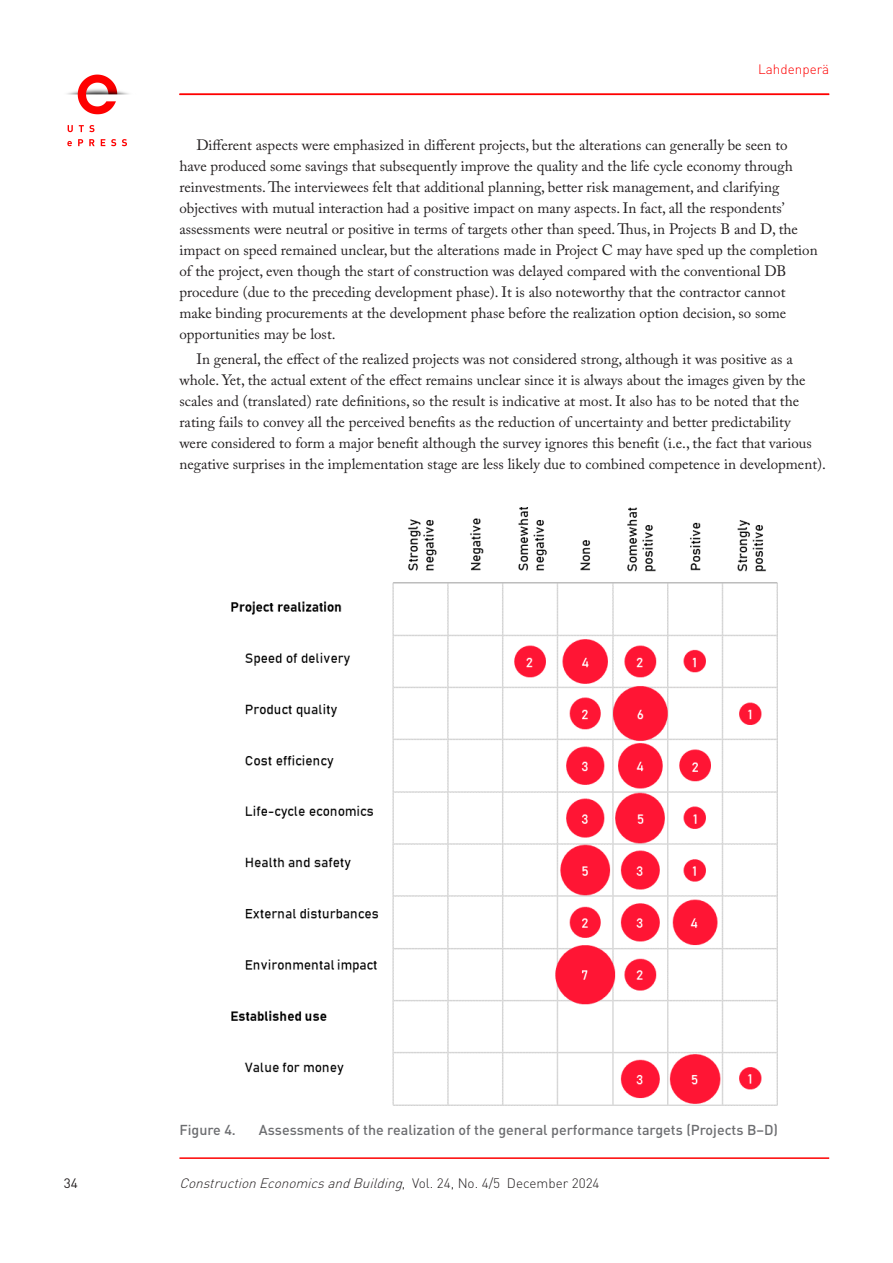
<style>
.page{position:relative;width:893px;height:1263px;background:#fff}
.page>*{position:absolute;margin:0;border:0;box-sizing:border-box;transform-origin:0 0}
.t1{font:15px/21px "Adobe Caslon Pro";color:#231f20}
.t2{font:500 14.25px "DIN";color:#6c6d70}
.t3{font:italic 300 13.5px "DIN Pro";color:#231f20}
.t4{font:300 13.5px "DIN Pro";color:#fe0000}
.t5{font:13.5px "DIN Pro";color:#231f20}
.s1{font-style:normal}
</style>
<div class="page">
<img style="left:231px;top:508px;width:547px;height:597px">
<img style="left:67px;top:74px;width:62px;height:73px">
<hr style="left:179px;top:94px;width:650px;height:1px;background:#fe0000">
<hr style="left:179px;top:1157px;width:650px;height:2px;background:#fe0000">
<p class="t4" style="left:758px;top:60px;width:73px">Lahdenperä</p>
<p class="t1" style="left:179px;top:134px;width:640px;text-indent:17px">Different aspects were emphasized in different projects, but the alterations can generally be seen to have produced some savings that subsequently improve the quality and the life cycle economy through reinvestments. The interviewees felt that additional planning, better risk management, and clarifying objectives with mutual interaction had a positive impact on many aspects. In fact, all the respondents’ assessments were neutral or positive in terms of targets other than speed. Thus, in Projects B and D, the impact on speed remained unclear, but the alterations made in Project C may have sped up the completion of the project, even though the start of construction was delayed compared with the conventional DB procedure (due to the preceding development phase). It is also noteworthy that the contractor cannot make binding procurements at the development phase before the realization option decision, so some opportunities may be lost.</p>
<p class="t1" style="left:179px;top:349px;width:648px;text-indent:17px">In general, the effect of the realized projects was not considered strong, although it was positive as a whole. Yet, the actual extent of the effect remains unclear since it is always about the images given by the scales and (translated) rate definitions, so the result is indicative at most. It also has to be noted that the rating fails to convey all the perceived benefits as the reduction of uncertainty and better predictability<br>were considered to form a major benefit although the survey ignores this benefit (i.e., the fact that various negative surprises in the implementation stage are less likely due to combined competence in development).</p>
<p class="t2" style="left:179px;top:1121px;width:58px">Figure 4.</p>
<p class="t2" style="left:259px;top:1121px;width:521px">Assessments of the realization of the general performance targets (Projects B–D)</p>
<p class="t5" style="left:64px;top:1174px;width:16px">34</p>
<p class="t3" style="left:179px;top:1174px;width:422px">ConstructionEconomicsandBuilding<span class="s1">, Vo l . 2 4 , N o . 4/ 5 D e c e m b e r 2 0 2 4</span></p>
</div>
